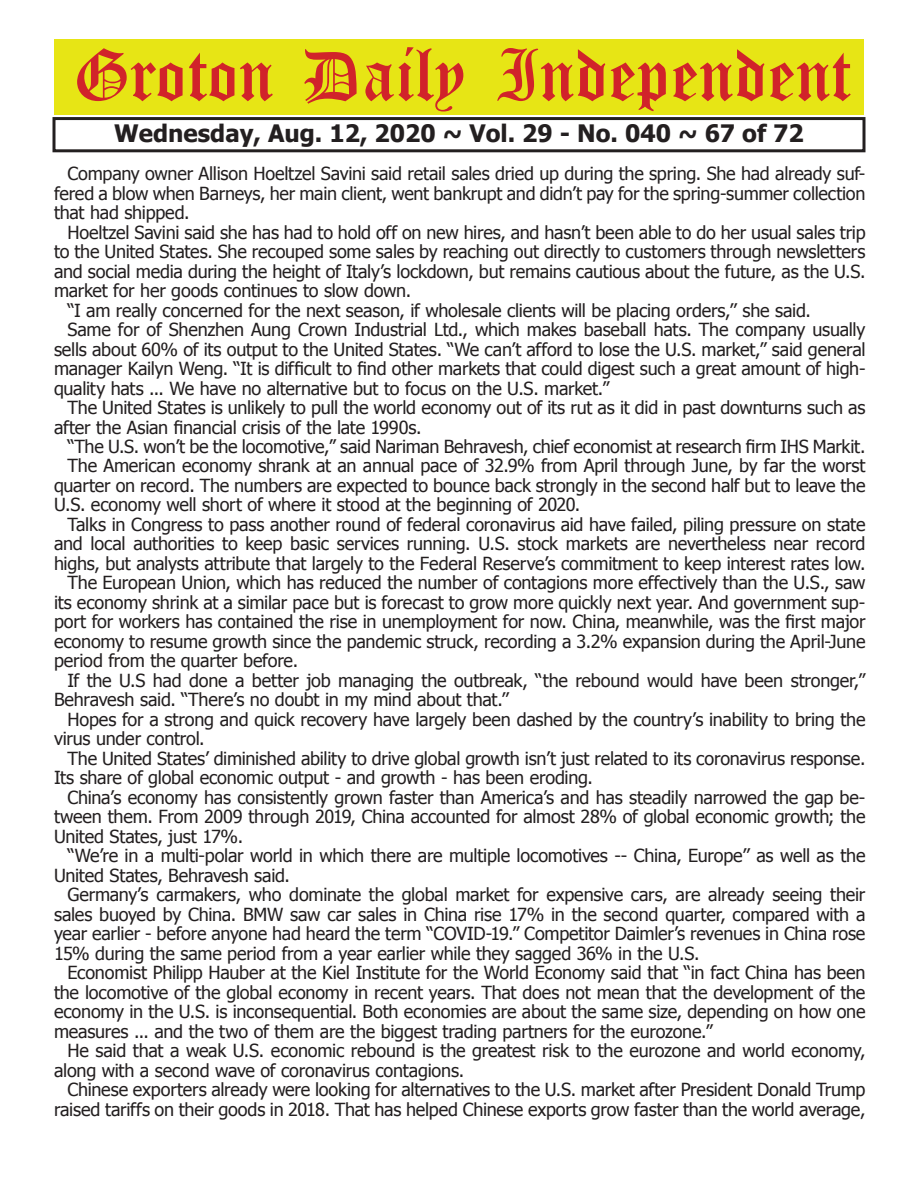
<style>
.page{position:relative;width:918px;height:1188px;background:#fff}
.page>*{position:absolute;margin:0;border:0;box-sizing:border-box;transform-origin:0 0}
.t1{font:54px "Old English Five";color:#d1232a}
.t2{font:700 24px "Tahoma";color:#231f20}
.t3{font:18px/19.5px "Tahoma";letter-spacing:-.01em;color:#231f20;text-align:justify}
</style>
<div class="page">
<div style="left:52px;top:117px;width:814px;height:35px;border:3px solid #231f20"></div>
<div style="left:54px;top:40px;width:810px;height:75px;background:#e7e515"></div>
<h1 class="t1" style="left:73px;top:50px;width:779px">Groton Daily Independent</h1>
<h2 class="t2" style="left:114px;top:116px;width:691px">Wednesday, Aug. 12, 2020 ~ Vol. 29 - No. 040 ~ 67 of 72</h2>
<p class="t3" style="left:54px;top:163px;width:813px;text-indent:14px">Company owner Allison Hoeltzel Savini said retail sales dried up during the spring. She had already suf&shy;fered a blow when Barneys, her main client, went bankrupt and didn’t pay for the spring-summer collection that had shipped.</p>
<p class="t3" style="left:68px;top:221px;width:800px">Hoeltzel Savini said she has had to hold off on new hires, and hasn’t been able to do her usual sales trip</p>
<p class="t3" style="left:54px;top:241px;width:813px">to the United States. She recouped some sales by reaching out directly to customers through newsletters</p>
<p class="t3" style="left:54px;top:260px;width:813px">and social media during the height of Italy’s lockdown, but remains cautious about the future, as the U.S.</p>
<p class="t3" style="left:54px;top:280px;width:359px">market for her goods continues to slow down.</p>
<p class="t3" style="left:68px;top:299px;width:745px">“I am really concerned for the next season, if wholesale clients will be placing orders,’’ she said.</p>
<p class="t3" style="left:68px;top:319px;width:800px">Same for of Shenzhen Aung Crown Industrial Ltd., which makes baseball hats. The company usually</p>
<p class="t3" style="left:54px;top:338px;width:813px">sells about 60% of its output to the United States. “We can’t afford to lose the U.S. market,” said general</p>
<p class="t3" style="left:54px;top:358px;width:813px">manager Kailyn Weng. “It is difficult to find other markets that could digest such a great amount of high-</p>
<p class="t3" style="left:54px;top:377px;width:557px">quality hats ... We have no alternative but to focus on the U.S. market.”</p>
<p class="t3" style="left:68px;top:397px;width:799px">The United States is unlikely to pull the world economy out of its rut as it did in past downturns such as</p>
<p class="t3" style="left:54px;top:416px;width:369px">after the Asian financial crisis of the late 1990s.</p>
<p class="t3" style="left:68px;top:436px;width:799px">“The U.S. won’t be the locomotive,’’ said Nariman Behravesh, chief economist at research firm IHS Markit.</p>
<p class="t3" style="left:68px;top:455px;width:800px">The American economy shrank at an annual pace of 32.9% from April through June, by far the worst</p>
<p class="t3" style="left:54px;top:475px;width:813px">quarter on record. The numbers are expected to bounce back strongly in the second half but to leave the</p>
<p class="t3" style="left:54px;top:494px;width:528px">U.S. economy well short of where it stood at the beginning of 2020.</p>
<p class="t3" style="left:68px;top:514px;width:799px">Talks in Congress to pass another round of federal coronavirus aid have failed, piling pressure on state</p>
<p class="t3" style="left:54px;top:533px;width:813px">and local authorities to keep basic services running. U.S. stock markets are nevertheless near record</p>
<p class="t3" style="left:54px;top:553px;width:813px">highs, but analysts attribute that largely to the Federal Reserve’s commitment to keep interest rates low.</p>
<p class="t3" style="left:68px;top:572px;width:799px">The European Union, which has reduced the number of contagions more effectively than the U.S., saw</p>
<p class="t3" style="left:54px;top:592px;width:813px">its economy shrink at a similar pace but is forecast to grow more quickly next year. And government sup-</p>
<p class="t3" style="left:54px;top:611px;width:813px">port for workers has contained the rise in unemployment for now. China, meanwhile, was the first major</p>
<p class="t3" style="left:54px;top:631px;width:813px">economy to resume growth since the pandemic struck, recording a 3.2% expansion during the April-June</p>
<p class="t3" style="left:54px;top:650px;width:246px">period from the quarter before.</p>
<p class="t3" style="left:68px;top:670px;width:800px">If the U.S had done a better job managing the outbreak, “the rebound would have been stronger,”</p>
<p class="t3" style="left:54px;top:689px;width:456px">Behravesh said. “There’s no doubt in my mind about that.’’</p>
<p class="t3" style="left:68px;top:709px;width:799px">Hopes for a strong and quick recovery have largely been dashed by the country’s inability to bring the</p>
<p class="t3" style="left:54px;top:728px;width:152px">virus under control.</p>
<p class="t3" style="left:68px;top:748px;width:799px">The United States’ diminished ability to drive global growth isn’t just related to its coronavirus response.</p>
<p class="t3" style="left:54px;top:767px;width:541px">Its share of global economic output - and growth - has been eroding.</p>
<p class="t3" style="left:68px;top:787px;width:799px">China’s economy has consistently grown faster than America’s and has steadily narrowed the gap be-</p>
<p class="t3" style="left:54px;top:806px;width:813px">tween them. From 2009 through 2019, China accounted for almost 28% of global economic growth; the</p>
<p class="t3" style="left:54px;top:826px;width:191px">United States, just 17%.</p>
<p class="t3" style="left:68px;top:845px;width:799px">“We’re in a multi-polar world in which there are multiple locomotives -- China, Europe’’ as well as the</p>
<p class="t3" style="left:54px;top:865px;width:238px">United States, Behravesh said.</p>
<p class="t3" style="left:68px;top:884px;width:799px">Germany’s carmakers, who dominate the global market for expensive cars, are already seeing their</p>
<p class="t3" style="left:54px;top:904px;width:813px">sales buoyed by China. BMW saw car sales in China rise 17% in the second quarter, compared with a</p>
<p class="t3" style="left:54px;top:923px;width:813px">year earlier - before anyone had heard the term “COVID-19.” Competitor Daimler’s revenues in China rose</p>
<p class="t3" style="left:54px;top:943px;width:647px">15% during the same period from a year earlier while they sagged 36% in the U.S.</p>
<p class="t3" style="left:68px;top:962px;width:799px">Economist Philipp Hauber at the Kiel Institute for the World Economy said that “in fact China has been</p>
<p class="t3" style="left:54px;top:982px;width:813px">the locomotive of the global economy in recent years. That does not mean that the development of the</p>
<p class="t3" style="left:54px;top:1001px;width:813px">economy in the U.S. is inconsequential. Both economies are about the same size, depending on how one</p>
<p class="t3" style="left:54px;top:1021px;width:660px">measures ... and the two of them are the biggest trading partners for the eurozone.”</p>
<p class="t3" style="left:68px;top:1040px;width:799px">He said that a weak U.S. economic rebound is the greatest risk to the eurozone and world economy,</p>
<p class="t3" style="left:54px;top:1060px;width:412px">along with a second wave of coronavirus contagions.</p>
<p class="t3" style="left:68px;top:1079px;width:799px">Chinese exporters already were looking for alternatives to the U.S. market after President Donald Trump</p>
<p class="t3" style="left:54px;top:1099px;width:813px">raised tariffs on their goods in 2018. That has helped Chinese exports grow faster than the world average,</p>
</div>
